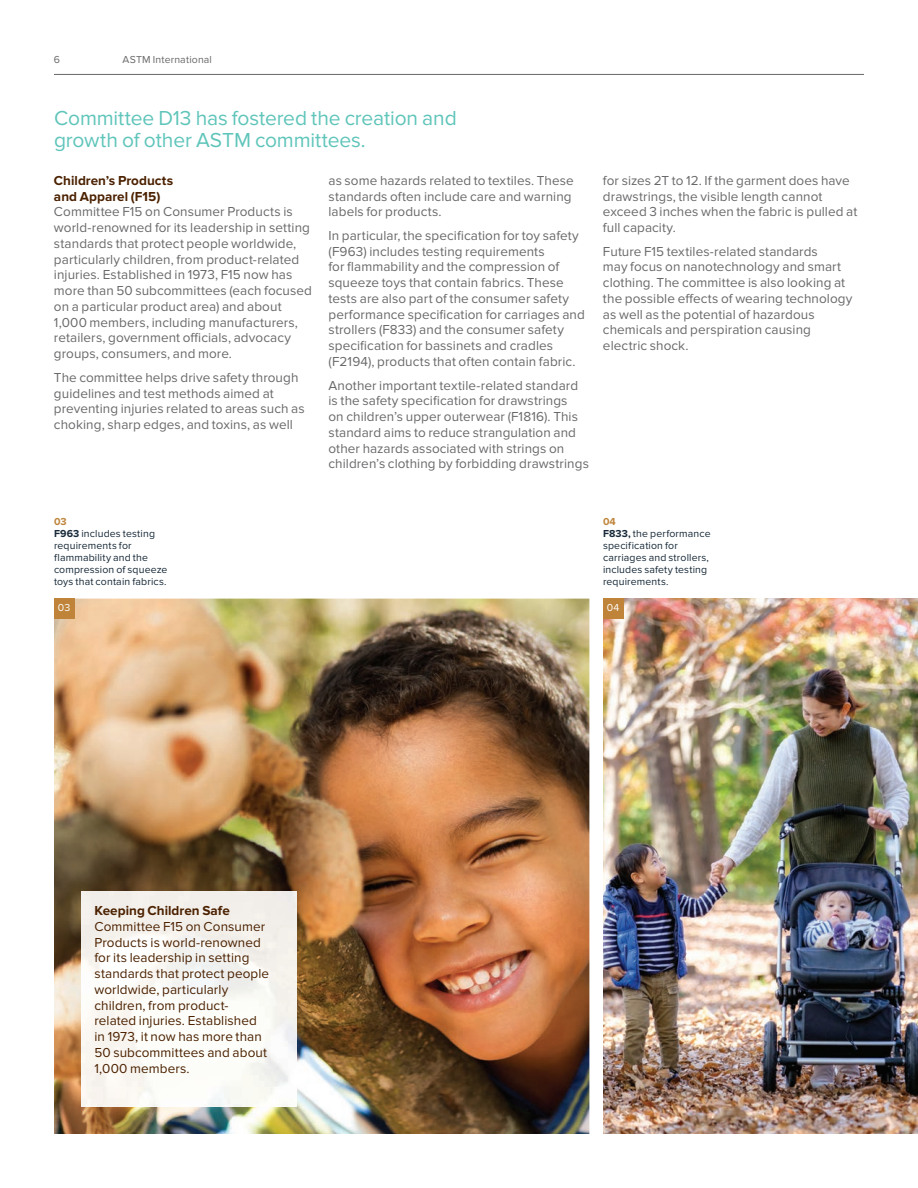
<style>
.page{position:relative;width:918px;height:1188px;background:#fff}
.page>*{position:absolute;margin:0;border:0;box-sizing:border-box;transform-origin:0 0}
.t1{font:21px/22.5px "Proxima Nova";letter-spacing:-.005em;color:#5fc5ba}
.t2{font:13.5px/15.8px "Proxima Nova";letter-spacing:.005em;color:#69696c}
.t3{font:13.5px/15.8px "Proxima Nova";letter-spacing:.005em;color:#4b2100}
.t4{font:700 13.5px/15.8px "Proxima Nova";color:#4b2100}
.t5{font:10.5px/12px "Proxima Nova";letter-spacing:.015em;color:#172938}
.t6{font:10.5px "Proxima Nova";letter-spacing:.015em;color:#69696c}
.t7{font:10.5px "Proxima Nova Soft";color:#fff}
.s1{font-weight:700;color:#bf8439}
.s2{font-weight:700}
</style>
<div class="page">
<hr style="left:54px;top:74px;width:810px;height:1px;background:#69696c">
<img style="left:54px;top:599px;width:535px;height:535px">
<img style="left:603px;top:599px;width:315px;height:535px">
<div style="left:54px;top:599px;width:20px;height:20px;background:#bf8439"></div>
<div style="left:603px;top:599px;width:20px;height:20px;background:#bf8439"></div>
<img style="left:81px;top:891px;width:216px;height:216px">
<p class="t6" style="left:54px;top:53px;width:8px">6</p>
<p class="t6" style="left:123px;top:53px;width:91px">ASTM International</p>
<h1 class="t1" style="left:54px;top:107px;width:404px">Committee D13 has fostered the creation and growth of other ASTM committees.</h1>
<p class="t4" style="left:54px;top:173px;width:121px">Children’s Products and Apparel (F15)</p>
<p class="t2" style="left:54px;top:204px;width:259px">Committee F15 on Consumer Products is world-renowned for its leadership in setting standards that protect people worldwide, particularly children, from product-related injuries. Established in 1973, F15 now has more than 50 subcommittees (each focused on a particular product area) and about 1,000 members, including manufacturers, retailers, government officials, advocacy groups, consumers, and more.</p>
<p class="t2" style="left:54px;top:370px;width:252px">The committee helps drive safety through guidelines and test methods aimed at preventing injuries related to areas such as choking, sharp edges, and toxins, as well</p>
<p class="t2" style="left:328px;top:173px;width:247px">as some hazards related to textiles. These standards often include care and warning labels for products.</p>
<p class="t2" style="left:328px;top:228px;width:258px">In particular, the specification for toy safety (F963) includes testing requirements<br>for flammability and the compression of squeeze toys that contain fabrics. These tests are also part of the consumer safety performance specification for carriages and strollers (F833) and the consumer safety specification for bassinets and cradles (F2194), products that often contain fabric.</p>
<p class="t2" style="left:328px;top:377px;width:262px">Another important textile-related standard is the safety specification for drawstrings<br>on children’s upper outerwear (F1816). This standard aims to reduce strangulation and other hazards associated with strings on children’s clothing by forbidding drawstrings</p>
<p class="t2" style="left:603px;top:173px;width:256px">for sizes 2T to 12. If the garment does have drawstrings, the visible length cannot exceed 3 inches when the fabric is pulled at full capacity.</p>
<p class="t2" style="left:603px;top:244px;width:251px">Future F15 textiles-related standards<br>may focus on nanotechnology and smart clothing. The committee is also looking at the possible effects of wearing technology as well as the potential of hazardous chemicals and perspiration causing electric shock.</p>
<p class="t5" style="left:54px;top:516px;width:115px"><span class="s1">03<br></span><span class="s2">F963</span> includes testing requirements for flammability and the compression of squeeze toys that contain fabrics.</p>
<p class="t5" style="left:603px;top:516px;width:109px"><span class="s1">04<br></span><span class="s2">F833,</span> the performance specification for carriages and strollers, includes safety testing requirements.</p>
<p class="t7" style="left:58px;top:602px;width:14px">03</p>
<p class="t7" style="left:607px;top:602px;width:14px">04</p>
<p class="t4" style="left:94px;top:903px;width:137px">Keeping Children Safe</p>
<p class="t3" style="left:94px;top:919px;width:176px">Committee F15 on Consumer<br>Products is world-renowned for its leadership in setting standards that protect people worldwide, particularly children, from product&shy;related injuries. Established in 1973, it now has more than<br>50 subcommittees and about<br>1,000 members.</p>
</div>
